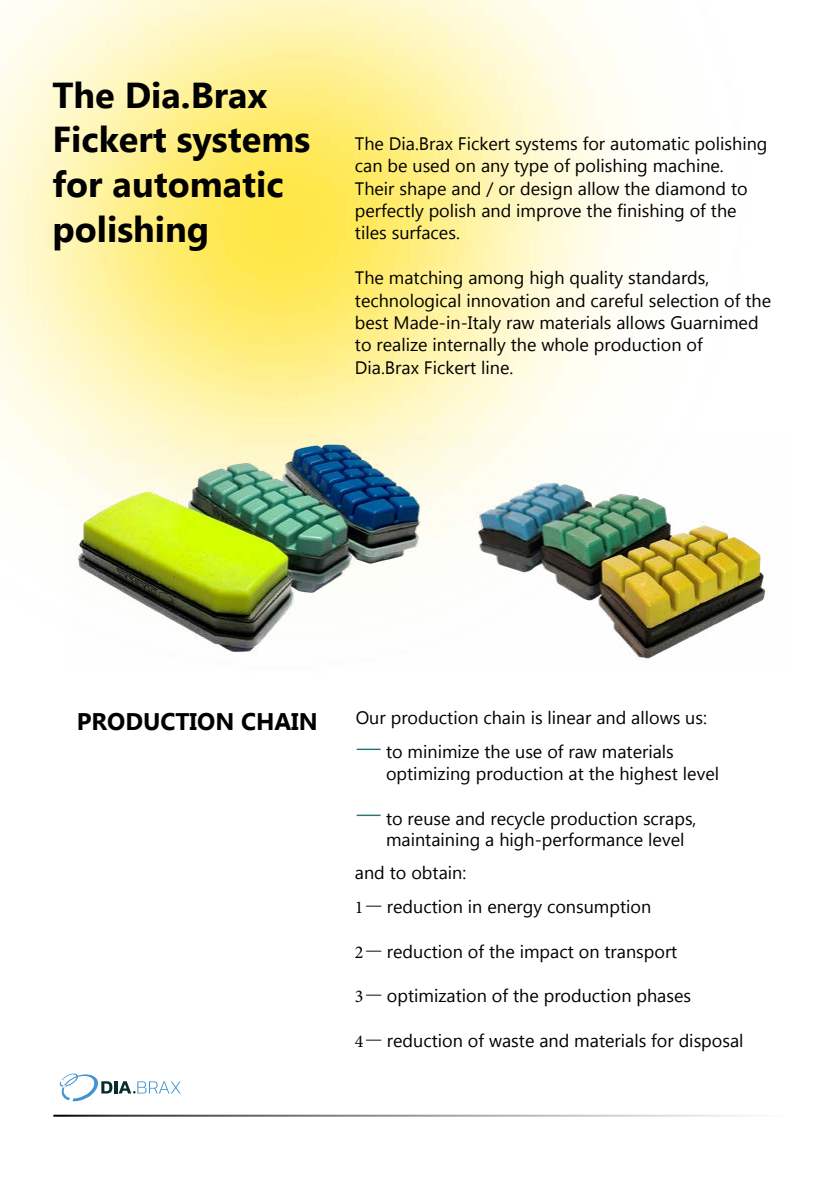
<style>
.page{position:relative;width:840px;height:1191px;background:#fff}
.page>*{position:absolute;margin:0;border:0;box-sizing:border-box;transform-origin:0 0}
.t1{font:700 36px/44.6px "Microsoft Tai Le";color:#000}
.t2{font:900 28px "Noto Sans JP";color:#2c7371}
.t3{font:700 24px "Microsoft Tai Le";color:#000}
.t4{font:18px/22.2px "Microsoft Tai Le";color:#000}
.s1{font-family:"Minion Pro"}
.s2{font-family:"Noto Sans JP";font-weight:900}
</style>
<div class="page">
<img style="left:0;top:0;width:735px;height:1117px">
<svg style="left:59px;top:1071px;width:121px;height:31px"></svg>
<hr style="left:53px;top:1114px;width:733px;height:2px;background:#fff">
<img style="left:66px;top:434px;width:700px;height:239px">
<h1 class="t1" style="left:52px;top:75px;width:259px">The Dia.Brax<br>Fickert systems for automatic polishing</h1>
<p class="t4" style="left:354px;top:134px;width:414px">The Dia.Brax Fickert systems for automatic polishing can be used on any type of polishing machine.<br>Their shape and / or design allow the diamond to perfectly polish and improve the finishing of the tiles surfaces.</p>
<p class="t4" style="left:354px;top:268px;width:417px">The matching among high quality standards, technological innovation and careful selection of the best Made-in-Italy raw materials allows Guarnimed to realize internally the whole production of Dia.Brax Fickert line.</p>
<h3 class="t3" style="left:77px;top:707px;width:242px">PRODUCTION CHAIN</h3>
<p class="t4" style="left:355px;top:707px;width:352px">Our production chain is linear and allows us:</p>
<p class="t4" style="left:386px;top:741px;width:334px">to minimize the use of raw materials optimizing production at the highest level</p>
<p class="t4" style="left:386px;top:808px;width:312px">to reuse and recycle production scraps,</p>
<h2 class="t2" style="left:355px;top:734px;width:29px">―</h2>
<h2 class="t2" style="left:355px;top:800px;width:29px">―</h2>
<p class="t4" style="left:354px;top:824px;width:331px;line-height:33.2px;text-indent:31px">maintaining a high-performance level and to obtain:</p>
<p class="t4" style="left:354px;top:896px;width:298px"><span class="s1">1</span><span class="s2">―</span> reduction in energy consumption</p>
<p class="t4" style="left:354px;top:941px;width:324px"><span class="s1">2</span><span class="s2">―</span> reduction of the impact on transport</p>
<p class="t4" style="left:354px;top:986px;width:337px"><span class="s1">3</span><span class="s2">―</span> optimization of the production phases</p>
<p class="t4" style="left:354px;top:1030px;width:390px"><span class="s1">4</span><span class="s2">―</span> reduction of waste and materials for disposal</p>
</div>
